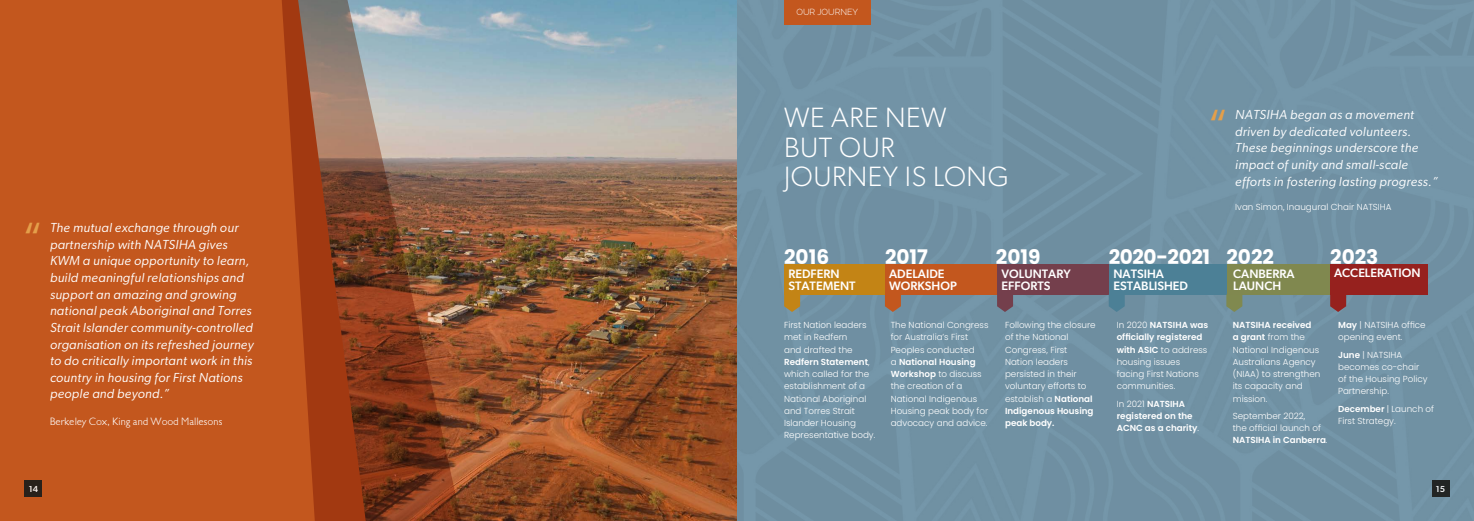
<style>
.page{position:relative;width:1474px;height:521px;background:#fff}
.page>*{position:absolute;margin:0;border:0;box-sizing:border-box;transform-origin:0 0}
.Page_Titles{font:300 49px "Poppins";color:#e49f4a}
.Page_Titles-2{font:300 28px "Gibson";letter-spacing:.02em;color:#fff}
.Paragraph{font:700 20.12px "Poppins";color:#fff}
.Paragraph-2{font:700 20.12px "Poppins";letter-spacing:-.02em;color:#fff}
.t1{font:italic 13.12px/16.6px "Gibson";letter-spacing:.02em;color:#fff}
.Subtitles{font:500 12.25px/12.2px "Gibson";color:#fff}
.Page_Titles-3{font:300 10.5px "Gibson";letter-spacing:.02em;color:#fff}
.Paragraph-3{font:300 8.75px/12.2px "Poppins";color:#fff}
.Paragraph-4{font:600 8.75px/12.2px "Poppins";color:#fff}
.Paragraph_white{font:300 8.75px "Poppins";color:#fff}
.PAGE_navigation{font:300 8.75px "Raleway";color:#fff}
.t2{font:500 8.75px "Gibson";color:#fff}
.s1{font-weight:600}
.s2{font-weight:300}
</style>
<div class="page">
<img style="left:466px;top:0;width:271px;height:521px">
<div style="left:737px;top:0;width:736px;height:521px;background:#7091a3"></div>
<div style="left:784px;top:0;width:86px;height:25px;background:#c3571e"></div>
<div style="left:0;top:0;width:280px;height:521px;background:#c3571e"></div>
<img style="left:280px;top:0;width:186px;height:521px">
<div style="left:1431px;top:480px;width:18px;height:16px;background:#222524"></div>
<div style="left:24px;top:480px;width:18px;height:16px;background:#28211b"></div>
<div style="left:784px;top:264px;width:101px;height:30px;background:#c38415"></div>
<div style="left:885px;top:264px;width:111px;height:30px;background:#c3571e"></div>
<div style="left:997px;top:264px;width:111px;height:30px;background:#743f4c"></div>
<div style="left:1226px;top:264px;width:104px;height:30px;background:#80884f"></div>
<div style="left:1330px;top:264px;width:97px;height:30px;background:#96211e"></div>
<div style="left:1108px;top:264px;width:118px;height:30px;background:#4c8096"></div>
<svg style="left:784px;top:294px;width:16px;height:18px"></svg>
<svg style="left:885px;top:294px;width:16px;height:18px"></svg>
<svg style="left:997px;top:294px;width:16px;height:18px"></svg>
<svg style="left:1108px;top:294px;width:16px;height:18px"></svg>
<svg style="left:1226px;top:294px;width:16px;height:18px"></svg>
<svg style="left:1330px;top:294px;width:16px;height:18px"></svg>
<p class="Page_Titles" style="left:24px;top:211px;width:18px">“</p>
<p class="t1" style="left:50px;top:219px;width:205px">The mutual exchange through our partnership with NATSIHA gives KWM a unique opportunity to learn, build meaningful relationships and support an amazing and growing national peak Aboriginal and Torres Strait Islander community-controlled organisation on its refreshed journey to do critically important work in this country in housing for First Nations people and beyond.”</p>
<p class="Page_Titles-3" style="left:50px;top:415px;width:174px">Berkeley Cox, King and Wood Mallesons</p>
<p class="PAGE_navigation" style="left:796px;top:6px;width:63px">OUR JOURNEY</p>
<p class="Page_Titles-2" style="left:784px;top:100px;width:164px">WE ARE NEW</p>
<p class="Page_Titles-2" style="left:784px;top:130px;width:112px">BUT OUR</p>
<p class="Page_Titles-2" style="left:784px;top:160px;width:226px">JOURNEY IS LONG</p>
<p class="Page_Titles" style="left:1209px;top:98px;width:18px">“</p>
<p class="t1" style="left:1235px;top:106px;width:204px">NATSIHA began as a movement driven by dedicated volunteers.<br>These beginnings underscore the impact of unity and small-scale efforts in fostering lasting progress.”</p>
<p class="Paragraph_white" style="left:1235px;top:202px;width:158px">Ivan Simon, Inaugural Chair NATSIHA</p>
<p class="Paragraph" style="left:784px;top:245px;width:46px">2016</p>
<p class="Paragraph" style="left:885px;top:245px;width:44px">2017</p>
<p class="Paragraph" style="left:996px;top:245px;width:46px">2019</p>
<p class="Paragraph-2" style="left:1108px;top:245px;width:103px">2020-2021</p>
<p class="Paragraph" style="left:1226px;top:245px;width:49px">2022</p>
<p class="Paragraph" style="left:1330px;top:245px;width:50px">2023</p>
<p class="Subtitles" style="left:788px;top:267px;width:69px">REDFERN<br>STATEMENT</p>
<p class="Subtitles" style="left:889px;top:267px;width:69px">ADELAIDE<br>WORKSHOP</p>
<p class="Subtitles" style="left:1001px;top:267px;width:71px">VOLUNTARY<br>EFFORTS</p>
<p class="Subtitles" style="left:1113px;top:267px;width:76px">NATSIHA<br>ESTABLISHED</p>
<p class="Subtitles" style="left:1233px;top:267px;width:63px">CANBERRA<br>LAUNCH</p>
<p class="Subtitles" style="left:1333px;top:266px;width:88px">ACCELERATION</p>
<p class="Paragraph-3" style="left:784px;top:319px;width:93px">First Nation leaders met in Redfern<br>and drafted the<br><span class="s1">Redfern Statement</span>, which called for the establishment of a<br>National Aboriginal and Torres Strait<br>Islander Housing<br>Representative body.</p>
<p class="Paragraph-3" style="left:890px;top:319px;width:99px">The National Congress for Australia’s First<br>Peoples conducted<br>a <span class="s1">National Housing<br>Workshop</span> to discuss the creation of a<br>National Indigenous<br>Housing peak body for advocacy and advice.</p>
<p class="Paragraph-3" style="left:1005px;top:319px;width:92px">Following the closure of the National<br>Congress, First<br>Nation leaders persisted in their voluntary efforts to establish a <span class="s1">National<br>Indigenous Housing peak body.</span></p>
<p class="Paragraph-3" style="left:1116px;top:319px;width:93px">In 2020 <span class="s1">NATSIHA was officially registered with ASIC</span> to address housing issues facing First Nations communities.</p>
<p class="Paragraph-4" style="left:1116px;top:397px;width:84px"><span class="s2">In 2021</span> NATSIHA registered on the<br>ACNC as a charity<span class="s2">.</span></p>
<p class="Paragraph-3" style="left:1232px;top:319px;width:89px"><span class="s1">NATSIHA received<br>a grant</span> from the<br>National Indigenous<br>Australians Agency (NIAA) to strengthen its capacity and mission.</p>
<p class="Paragraph-3" style="left:1232px;top:410px;width:96px">September 2022,<br>the official launch of<br><span class="s1">NATSIHA in Canberra</span>.</p>
<p class="Paragraph-3" style="left:1338px;top:319px;width:89px"><span class="s1">May</span> | NATSIHA office opening event.</p>
<p class="Paragraph-3" style="left:1338px;top:348px;width:91px"><span class="s1">June</span> | NATSIHA becomes co-chair of the Housing Policy<br>Partnership.</p>
<p class="Paragraph-3" style="left:1338px;top:402px;width:97px"><span class="s1">December</span> | Launch of<br>First Strategy.</p>
<p class="t2" style="left:29px;top:483px;width:11px">14</p>
<p class="t2" style="left:1435px;top:483px;width:11px">15</p>
</div>
